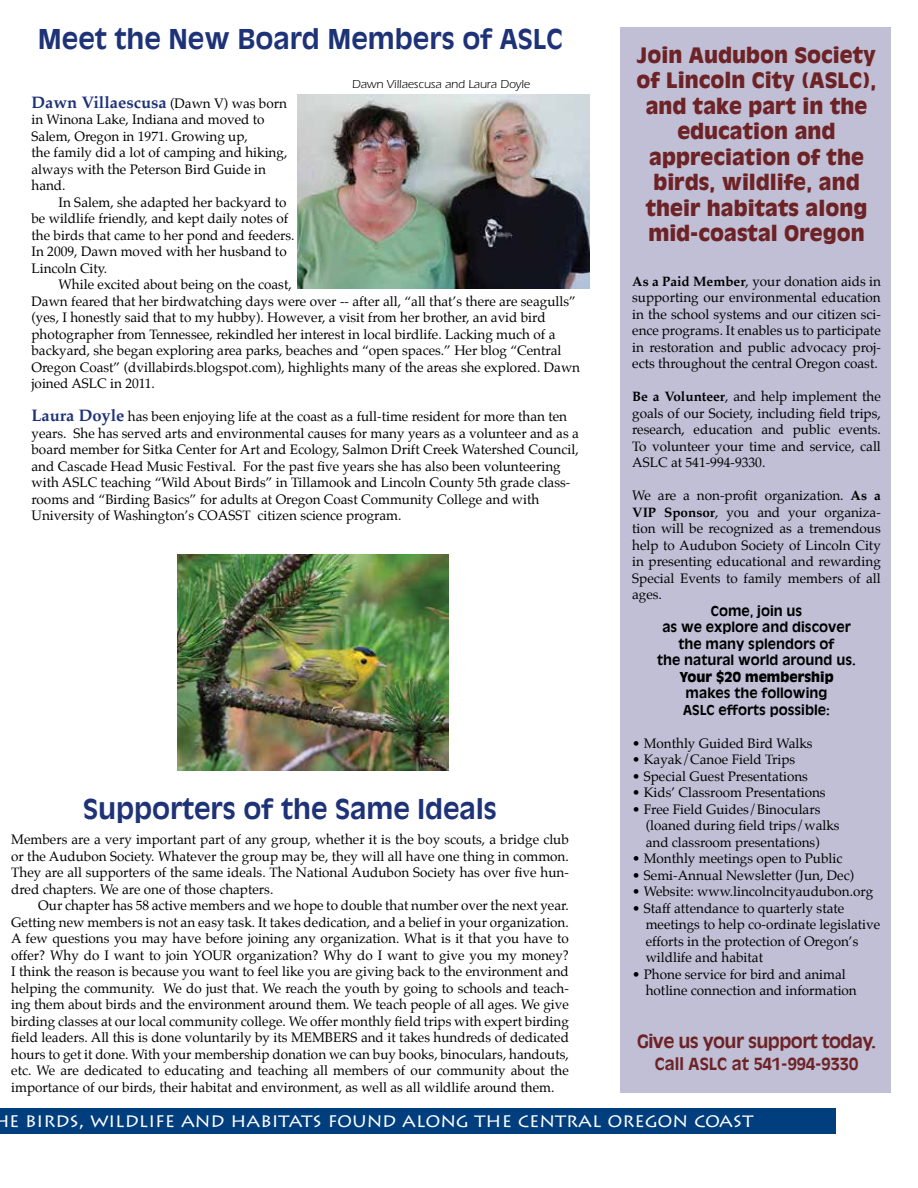
<style>
.page{position:relative;width:918px;height:1188px;background:#fff}
.page>*{position:absolute;margin:0;border:0;box-sizing:border-box;transform-origin:0 0}
.t1{font:700 27px "Antique Olive";color:#1e3278}
.t2{font:900 21px/25.5px "Antique Olive";color:#6d2326;text-align:center}
.t3{font:19.5px "Lithos Pro";color:#fff}
.t4{font:700 18px "Antique Olive";letter-spacing:-.03em;color:#6d2326}
.t5{font:700 16.5px "Palatino";color:#1e3278}
.t6{font:700 16.5px "Antique Olive";color:#6d2326}
.t7{font:13.5px/16.5px "Palatino";color:#000}
.t8{font:700 13.5px "Antique Olive";color:#000}
.t9{font:900 13.5px "Antique Olive";color:#000}
.t10{font:12px "Itc Eras";color:#000}
.s1{font-weight:400;font-size:13.5px;color:#000}
.s2{font-weight:700;font-size:16.5px;color:#1e3278}
.s3{font-weight:700}
</style>
<div class="page">
<div style="left:0;top:1109px;width:836px;height:25px;background:#003e7e"></div>
<div style="left:621px;top:27px;width:270px;height:1066px;background:#c0bfd6"></div>
<img style="left:297px;top:94px;width:293px;height:195px">
<img style="left:177px;top:554px;width:271px;height:216px">
<p class="t1" style="left:38px;top:22px;width:527px">Meet the New Board Members of ASLC</p>
<p class="t10" style="left:352px;top:77px;width:180px">Dawn Villaescusa and Laura Doyle</p>
<p class="t5" style="left:32px;top:88px;width:257px">Dawn Villaescusa <span class="s1">(Dawn V) was born</span></p>
<p class="t7" style="left:31px;top:111px;width:235px">in Winona Lake, Indiana and moved to</p>
<p class="t7" style="left:31px;top:128px;width:218px">Salem, Oregon in 1971. Growing up,</p>
<p class="t7" style="left:31px;top:144px;width:257px">the family did a lot of camping and hiking,</p>
<p class="t7" style="left:31px;top:161px;width:236px">always with the Peterson Bird Guide in</p>
<p class="t7" style="left:31px;top:177px;width:36px">hand.</p>
<p class="t7" style="left:58px;top:194px;width:229px">In Salem, she adapted her backyard to</p>
<p class="t7" style="left:31px;top:210px;width:258px">be wildlife friendly, and kept daily notes of</p>
<p class="t7" style="left:31px;top:227px;width:265px">the birds that came to her pond and feeders.</p>
<p class="t7" style="left:31px;top:243px;width:257px">In 2009, Dawn moved with her husband to</p>
<p class="t7" style="left:31px;top:260px;width:77px">Lincoln City.</p>
<p class="t7" style="left:58px;top:276px;width:235px">While excited about being on the coast,</p>
<p class="t7" style="left:31px;top:293px;width:546px">Dawn feared that her birdwatching days were over -- after all, “all that’s there are seagulls”</p>
<p class="t7" style="left:31px;top:309px;width:516px">(yes, I honestly said that to my hubby). However, a visit from her brother, an avid bird</p>
<p class="t7" style="left:31px;top:326px;width:526px">photographer from Tennessee, rekindled her interest in local birdlife. Lacking much of a</p>
<p class="t7" style="left:31px;top:342px;width:532px">backyard, she began exploring area parks, beaches and “open spaces.” Her blog “Central</p>
<p class="t7" style="left:31px;top:359px;width:550px">Oregon Coast” (dvillabirds.blogspot.com), highlights many of the areas she explored. Dawn</p>
<p class="t7" style="left:31px;top:375px;width:125px">joined ASLC in 2011.</p>
<p class="t7" style="left:32px;top:408px;width:549px"><span class="s2">Laura Doyle</span> has been enjoying life at the coast as a full-time resident for more than ten years. She has served arts and environmental causes for many years as a volunteer and as a board member for Sitka Center for Art and Ecology, Salmon Drift Creek Watershed Council, and Cascade Head Music Festival. For the past five years she has also been volunteering with ASLC teaching “Wild About Birds” in Tillamook and Lincoln County 5th grade class&shy;rooms and “Birding Basics” for adults at Oregon Coast Community College and with University of Washington’s COASST citizen science program.</p>
<p class="t1" style="left:83px;top:792px;width:416px">Supporters of the Same Ideals</p>
<p class="t7" style="left:11px;top:831px;width:559px">Members are a very important part of any group, whether it is the boy scouts, a bridge club</p>
<p class="t7" style="left:11px;top:848px;width:559px">or the Audubon Society. Whatever the group may be, they will all have one thing in common.</p>
<p class="t7" style="left:11px;top:864px;width:559px">They are all supporters of the same ideals. The National Audubon Society has over five hun-</p>
<p class="t7" style="left:11px;top:881px;width:264px">dred chapters. We are one of those chapters.</p>
<p class="t7" style="left:38px;top:897px;width:532px">Our chapter has 58 active members and we hope to double that number over the next year.</p>
<p class="t7" style="left:11px;top:914px;width:559px">Getting new members is not an easy task. It takes dedication, and a belief in your organization.</p>
<p class="t7" style="left:11px;top:930px;width:559px">A few questions you may have before joining any organization. What is it that you have to</p>
<p class="t7" style="left:11px;top:947px;width:559px">offer? Why do I want to join YOUR organization? Why do I want to give you my money?</p>
<p class="t7" style="left:11px;top:963px;width:559px">I think the reason is because you want to feel like you are giving back to the environment and</p>
<p class="t7" style="left:11px;top:980px;width:559px">helping the community. We do just that. We reach the youth by going to schools and teach-</p>
<p class="t7" style="left:11px;top:996px;width:559px">ing them about birds and the environment around them. We teach people of all ages. We give</p>
<p class="t7" style="left:11px;top:1013px;width:559px">birding classes at our local community college. We offer monthly field trips with expert birding</p>
<p class="t7" style="left:11px;top:1029px;width:559px">field leaders. All this is done voluntarily by its MEMBERS and it takes hundreds of dedicated</p>
<p class="t7" style="left:11px;top:1046px;width:559px">hours to get it done. With your membership donation we can buy books, binoculars, handouts,</p>
<p class="t7" style="left:11px;top:1062px;width:559px">etc. We are dedicated to educating and teaching all members of our community about the</p>
<p class="t7" style="left:11px;top:1079px;width:545px">importance of our birds, their habitat and environment, as well as all wildlife around them.</p>
<p class="t2" style="left:636px;top:42px;width:242px">Join Audubon Society of Lincoln City (ASLC), and take part in the education and appreciation of the birds, wildlife, and their habitats along mid-coastal Oregon</p>
<p class="t7" style="left:632px;top:273px;width:250px;text-align:justify"><span class="s3">As a Paid Member</span>, your donation aids in supporting our environmental education in the school systems and our citizen sci&shy;ence programs. It enables us to participate in restoration and public advocacy proj&shy;ects throughout the central Oregon coast.</p>
<p class="t7" style="left:632px;top:389px;width:250px;text-align:justify"><span class="s3">Be a Volunteer</span>, and help implement the goals of our Society, including field trips, research, education and public events.<br>To volunteer your time and service, call ASLC at 541-994-9330.</p>
<p class="t7" style="left:632px;top:488px;width:250px">We are a non-profit organization. <span class="s3">As a</span></p>
<p class="t7" style="left:632px;top:504px;width:250px"><span class="s3">VIP Sponsor</span>, you and your organiza-</p>
<p class="t7" style="left:632px;top:521px;width:250px">tion will be recognized as a tremendous</p>
<p class="t7" style="left:632px;top:537px;width:250px">help to Audubon Society of Lincoln City</p>
<p class="t7" style="left:632px;top:554px;width:250px">in presenting educational and rewarding</p>
<p class="t7" style="left:632px;top:570px;width:250px">Special Events to family members of all</p>
<p class="t7" style="left:632px;top:587px;width:31px">ages.</p>
<p class="t8" style="left:711px;top:603px;width:93px">Come, join us</p>
<p class="t8" style="left:662px;top:619px;width:190px">as we explore and discover</p>
<p class="t8" style="left:679px;top:636px;width:158px">the many splendors of</p>
<p class="t8" style="left:657px;top:652px;width:200px">the natural world around us.</p>
<p class="t9" style="left:679px;top:669px;width:156px">Your $20 membership</p>
<p class="t8" style="left:686px;top:685px;width:143px">makes the following</p>
<p class="t8" style="left:683px;top:702px;width:148px">ASLC efforts possible:</p>
<p class="t7" style="left:632px;top:735px;width:182px">• Monthly Guided Bird Walks</p>
<p class="t7" style="left:632px;top:751px;width:165px">• Kayak/Canoe Field Trips</p>
<p class="t7" style="left:632px;top:768px;width:177px">• Special Guest Presentations</p>
<p class="t7" style="left:632px;top:784px;width:195px">• Kids’ Classroom Presentations</p>
<p class="t7" style="left:646px;top:801px;width:195px;text-indent:-14px">• Free Field Guides/Binoculars (loaned during field trips/walks and classroom presentations)</p>
<p class="t7" style="left:632px;top:850px;width:212px">• Monthly meetings open to Public</p>
<p class="t7" style="left:632px;top:867px;width:224px">• Semi-Annual Newsletter (Jun, Dec)</p>
<p class="t7" style="left:632px;top:883px;width:242px">• Website: www.lincolncityaudubon.org</p>
<p class="t7" style="left:646px;top:900px;width:236px;text-indent:-14px">• Staff attendance to quarterly state meetings to help co-ordinate legislative efforts in the protection of Oregon’s wildlife and habitat</p>
<p class="t7" style="left:646px;top:966px;width:213px;text-indent:-14px">• Phone service for bird and animal hotline connection and information</p>
<p class="t4" style="left:637px;top:1030px;width:241px">Give us your support today.</p>
<p class="t6" style="left:655px;top:1054px;width:205px">Call ASLC at 541-994-9330</p>
<p class="t3" style="left:-7px;top:1109px;width:762px">HE BIRDS, WILDLIFE AND HABITATS FOUND ALONG THE CENTRAL OREGON COAST</p>
</div>
